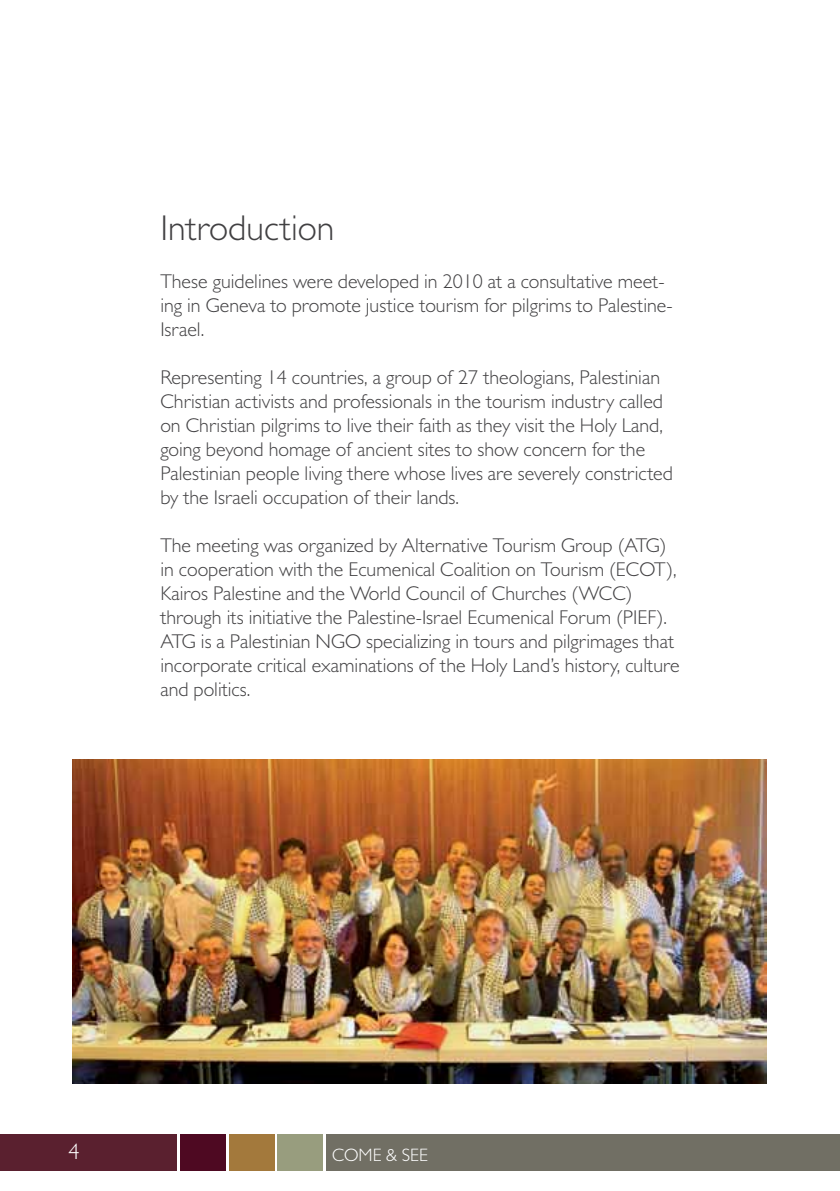
<style>
.page{position:relative;width:840px;height:1191px;background:#fff}
.page>*{position:absolute;margin:0;border:0;box-sizing:border-box;transform-origin:0 0}
.t1{font:300 36px "Gill Sans MT Pro";color:#414042}
.t2{font:300 22px "Gill Sans";color:#fff}
.t3{font:300 20px/24px "Gill Sans MT Pro";color:#414042}
.t4{font:300 18px "Gill Sans MT Pro";color:#fff}
</style>
<div class="page">
<div style="left:0;top:1134px;width:177px;height:37px;background:#5a202f"></div>
<div style="left:180px;top:1134px;width:46px;height:37px;background:#4e0922"></div>
<div style="left:229px;top:1134px;width:45px;height:37px;background:#a3793c"></div>
<div style="left:277px;top:1134px;width:45px;height:37px;background:#989d7e"></div>
<div style="left:326px;top:1134px;width:513px;height:37px;background:#716f64"></div>
<img style="left:73px;top:760px;width:693px;height:323px">
<h1 class="t1" style="left:160px;top:206px;width:176px">I ntroduction</h1>
<p class="t3" style="left:160px;top:269px;width:513px">These guidelines were developed in 2010 at a consultative meet&shy;ing in Geneva to promote justice tourism for pilgrims to Palestine-<br>Israel.</p>
<p class="t3" style="left:160px;top:365px;width:513px">Representing 14 countries, a group of 27 theologians, Palestinian Christian activists and professionals in the tourism industry called on Christian pilgrims to live their faith as they visit the H oly Land, going beyond homage of ancient sites to show concern for the Palestinian people living there whose lives are severely constricted by the Israeli occupation of their lands.</p>
<p class="t3" style="left:160px;top:533px;width:520px">The meeting was organized by Alternative Tourism Group (ATG) in cooperation with the Ecumenical Coalition on Tourism (ECOT), Kairos Palestine and the World Council of Churches (WCC) through its initiative the Palestine-I srael Ecumenical Forum (PIEF).<br>ATG is a Palestinian N GO specializing in tours and pilgrimages that incorporate critical examinations of the H oly Land’s history, culture and politics.</p>
<p class="t2" style="left:68px;top:1139px;width:12px">4</p>
<p class="t4" style="left:332px;top:1143px;width:98px">Come &amp; See</p>
</div>
